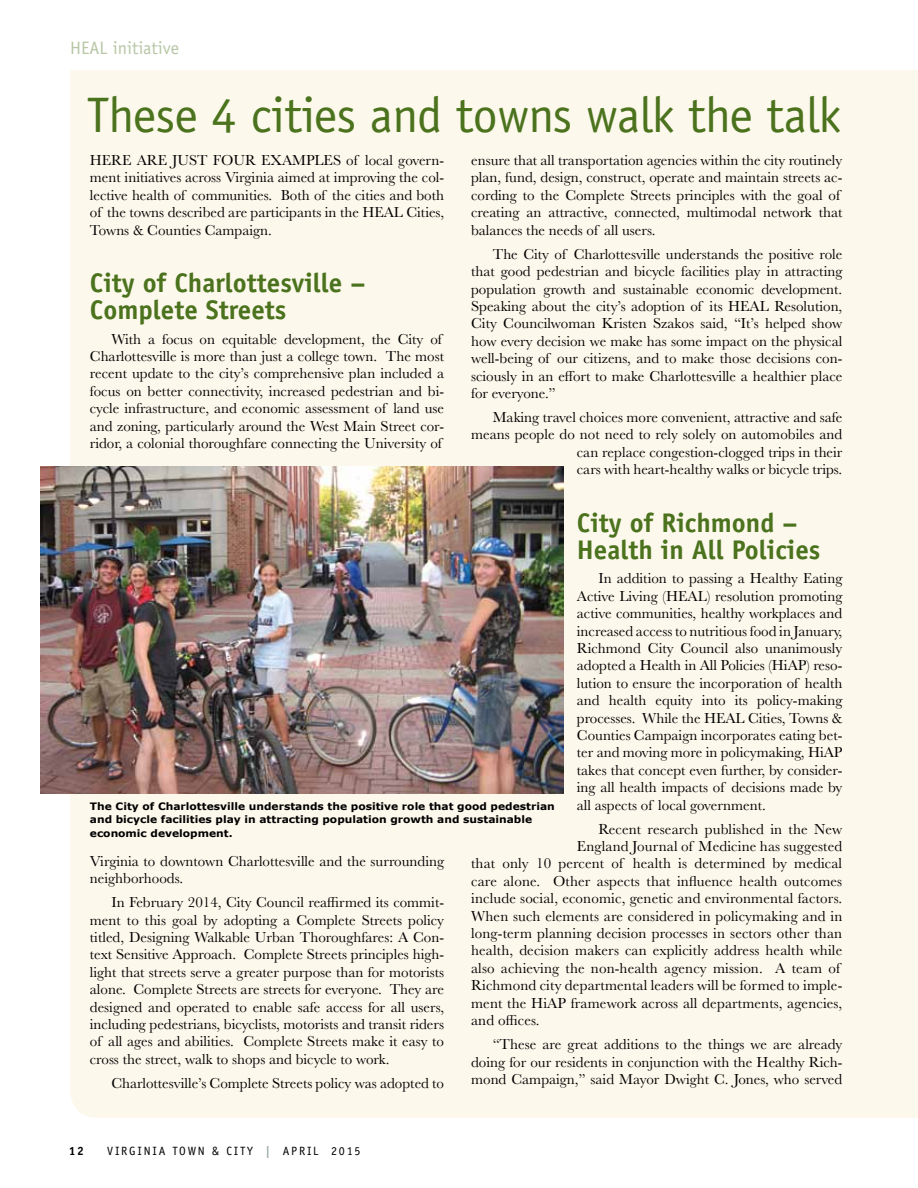
<style>
.page{position:relative;width:918px;height:1188px;background:#fff}
.page>*{position:absolute;margin:0;border:0;box-sizing:border-box;transform-origin:0 0}
.t1{font:49.95px "Officina Sans";letter-spacing:-.01em;color:#4b721d}
.t2{font:700 27px/27px "Officina Sans";color:#4b721d}
.t3{font:18px "Officina Sans";color:#b7c6a5}
.t4{font:15px/17.4px "Baskerville";color:#000;text-align:justify}
.t5{font:12px "Officina Sans";letter-spacing:.15em;color:#000}
.t6{font:700 12px "Officina Sans";color:#000}
.t7{font:700 10.2px/13.5px "Verdana";color:#000;scale:1.05 1}
.s1{font-weight:700;color:#91a5a5}
</style>
<div class="page">
<div style="left:70px;top:70px;width:848px;height:1048px;background:#fdf8ec"></div>
<img style="left:41px;top:467px;width:522px;height:327px">
<p class="t3" style="left:70px;top:37px;width:111px">HEAL initiative</p>
<h1 class="t1" style="left:87px;top:86px;width:756px">These 4 cities and towns walk the talk</h1>
<p class="t4" style="left:90px;top:152px;width:23px">Here</p>
<p class="t4" style="left:137px;top:152px;width:11px">are</p>
<p class="t4" style="left:172px;top:152px;width:11px">just</p>
<p class="t4" style="left:213px;top:152px;width:12px">four</p>
<p class="t4" style="left:261px;top:152px;width:32px">examples</p>
<p class="t4" style="left:90px;top:152px;width:356px;text-indent:256px">of local govern&shy;ment initiatives across Virginia aimed at improving the col&shy;lective health of communities. Both of the cities and both of the towns described are participants in the HEAL Cities, Towns &amp; Counties Campaign.</p>
<h2 class="t2" style="left:90px;top:270px;width:277px">City of Charlottesville –<br>Complete Streets</h2>
<p class="t4" style="left:90px;top:330px;width:356px;text-align:left;text-indent:22px">With a focus on equitable development, the City of Charlottesville is more than just a college town. The most recent update to the city’s comprehensive plan included a focus on better connectivity, increased pedestrian and bi&shy;cycle infrastructure, and economic assessment of land use and zoning, particularly around the West Main Street cor&shy;ridor, a colonial thoroughfare connecting the University of</p>
<p class="t4" style="left:471px;top:152px;width:373px;text-align:left">ensure that all transportation agencies within the city routinely plan, fund, design, construct, operate and maintain streets ac&shy;cording to the Complete Streets principles with the goal of creating an attractive, connected, multimodal network that balances the needs of all users.</p>
<p class="t4" style="left:471px;top:245px;width:373px;text-indent:22px">The City of Charlottesville understands the positive role that good pedestrian and bicycle facilities play in attracting population growth and sustainable economic development.<br>Speaking about the city’s adoption of its HEAL Resolution, City Councilwoman Kristen Szakos said, “It’s helped show how every decision we make has some impact on the physical well-being of our citizens, and to make those decisions con&shy;sciously in an effort to make Charlottesville a healthier place for everyone.”</p>
<p class="t4" style="left:471px;top:409px;width:373px;text-align:right">Making travel choices more convenient, attractive and safe means people do not need to rely solely on automobiles and can replace congestion-clogged trips in their<br>cars with heart-healthy walks or bicycle trips.</p>
<h2 class="t2" style="left:577px;top:509px;width:245px">City of Richmond –<br>Health in All Policies</h2>
<p class="t4" style="left:577px;top:570px;width:267px;text-indent:22px">In addition to passing a Healthy Eating Active Living (HEAL) resolution promoting active communities, healthy workplaces and increased access to nutritious food in January, Richmond City Council also unanimously adopted a Health in All Policies (HiAP) reso&shy;lution to ensure the incorporation of health and health equity into its policy-making processes. While the HEAL Cities, Towns &amp; Counties Campaign incorporates eating bet&shy;ter and moving more in policymaking, HiAP takes that concept even further, by consider&shy;ing all health impacts of decisions made by all aspects of local government.</p>
<p class="t4" style="left:599px;top:820px;width:245px">Recent research published in the New</p>
<p class="t4" style="left:577px;top:838px;width:267px">England Journal of Medicine has suggested</p>
<p class="t4" style="left:471px;top:855px;width:373px">that only 10 percent of health is determined by medical</p>
<p class="t4" style="left:471px;top:873px;width:373px">care alone. Other aspects that influence health outcomes</p>
<p class="t4" style="left:471px;top:890px;width:373px">include social, economic, genetic and environmental factors.</p>
<p class="t4" style="left:471px;top:907px;width:373px">When such elements are considered in policymaking and in</p>
<p class="t4" style="left:471px;top:925px;width:373px">long-term planning decision processes in sectors other than</p>
<p class="t4" style="left:471px;top:942px;width:373px">health, decision makers can explicitly address health while</p>
<p class="t4" style="left:471px;top:960px;width:370px">also achieving the non-health agency mission. A team of</p>
<p class="t4" style="left:471px;top:977px;width:373px">Richmond city departmental leaders will be formed to imple-</p>
<p class="t4" style="left:471px;top:994px;width:373px">ment the HiAP framework across all departments, agencies,</p>
<p class="t4" style="left:471px;top:1012px;width:70px">and offices.</p>
<p class="t4" style="left:471px;top:1036px;width:373px;text-indent:22px">“These are great additions to the things we are already doing for our residents in conjunction with the Healthy Rich&shy;mond Campaign,” said Mayor Dwight C. Jones, who served</p>
<p class="t7" style="left:90px;top:799px;width:444px">The City of Charlottesville understands the positive role that good pedestrian and bicycle facilities play in attracting population growth and sustainable economic development.</p>
<p class="t4" style="left:90px;top:852px;width:356px">Virginia to downtown Charlottesville and the surrounding neighborhoods.</p>
<p class="t4" style="left:90px;top:894px;width:356px;text-indent:22px">In February 2014, City Council reaffirmed its commit&shy;ment to this goal by adopting a Complete Streets policy titled, Designing Walkable Urban Thoroughfares: A Con&shy;text Sensitive Approach. Complete Streets principles high&shy;light that streets serve a greater purpose than for motorists alone. Complete Streets are streets for everyone. They are designed and operated to enable safe access for all users, including pedestrians, bicyclists, motorists and transit riders of all ages and abilities. Complete Streets make it easy to cross the street, walk to shops and bicycle to work.</p>
<p class="t4" style="left:112px;top:1075px;width:334px">Charlottesville’s Complete Streets policy was adopted to</p>
<p class="t6" style="left:69px;top:1144px;width:17px">12</p>
<p class="t5" style="left:107px;top:1144px;width:39px">Vir ginia</p>
<p class="t5" style="left:173px;top:1144px;width:119px">Town &amp; Cit y <span class="s1">|</span> april</p>
<p class="t5" style="left:331px;top:1144px;width:31px">2015</p>
</div>
